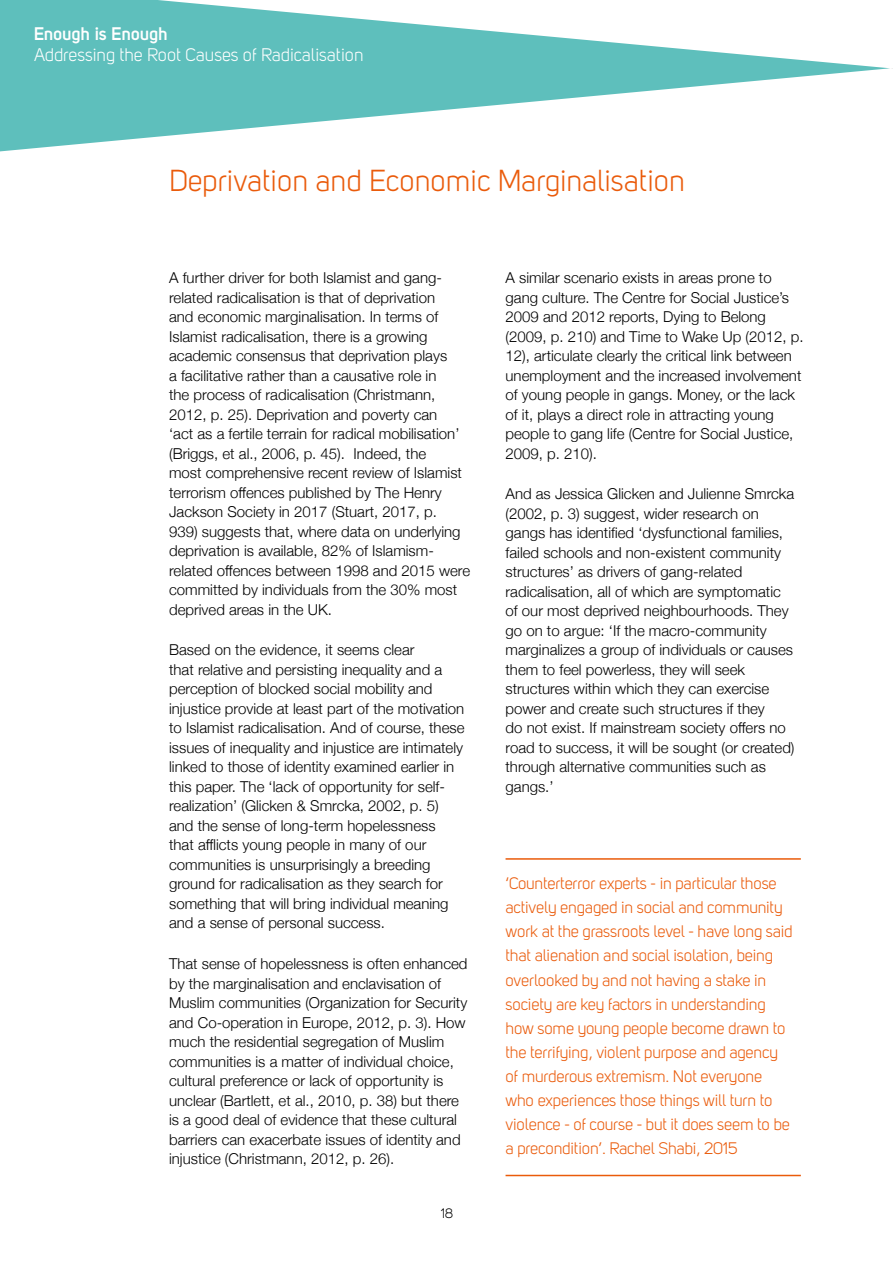
<style>
.page{position:relative;width:893px;height:1263px;background:#fff}
.page>*{position:absolute;margin:0;border:0;box-sizing:border-box;transform-origin:0 0}
.t1{font:30px "Uni Sans Book";color:#ea5b0b}
.t2{font:18px "Uni Sans Book";color:#fff}
.t3{font:700 18px "Uni Sans Semi";color:#fff}
.t4{font:16.5px/24px "Uni Sans Book";letter-spacing:-.01em;color:#ea5b0b}
.t5{font:300 15px/19.5px "Helvetica Neue";color:#000}
.t6{font:13.5px "Uni Sans Book";color:#000}
</style>
<div class="page">
<hr style="left:506px;top:858px;width:295px;height:2px;background:#ea5b0b">
<hr style="left:506px;top:1175px;width:295px;height:1px;background:#ea5b0b">
<svg style="left:0;top:0;width:890px;height:152px;fill:#5ebfbc"></svg>
<p class="t3" style="left:34px;top:23px;width:136px">Enough is Enough</p>
<p class="t2" style="left:34px;top:44px;width:331px">Addressing the Root Causes of Radicalisation</p>
<h1 class="t1" style="left:169px;top:164px;width:517px">Deprivation and Economic Marginalisation</h1>
<p class="t5" style="left:169px;top:267px;width:303px">A further driver for both Islamist and gang&shy;related radicalisation is that of deprivation<br>and economic marginalisation. In terms of Islamist radicalisation, there is a growing academic consensus that deprivation plays<br>a facilitative rather than a causative role in<br>the process of radicalisation (Christmann, 2012, p. 25). Deprivation and poverty can<br>‘act as a fertile terrain for radical mobilisation’ (Briggs, et al., 2006, p. 45). Indeed, the<br>most comprehensive recent review of Islamist terrorism offences published by The Henry Jackson Society in 2017 (Stuart, 2017, p.<br>939) suggests that, where data on underlying deprivation is available, 82% of Islamism&shy;related offences between 1998 and 2015 were committed by individuals from the 30% most deprived areas in the UK.</p>
<p class="t5" style="left:169px;top:639px;width:297px">Based on the evidence, it seems clear<br>that relative and persisting inequality and a perception of blocked social mobility and injustice provide at least part of the motivation to Islamist radicalisation. And of course, these issues of inequality and injustice are intimately linked to those of identity examined earlier in this paper. The ‘lack of opportunity for self&shy;realization’ (Glicken &amp; Smrcka, 2002, p. 5) and the sense of long-term hopelessness<br>that afflicts young people in many of our communities is unsurprisingly a breeding ground for radicalisation as they search for something that will bring individual meaning and a sense of personal success.</p>
<p class="t5" style="left:169px;top:953px;width:300px">That sense of hopelessness is often enhanced by the marginalisation and enclavisation of Muslim communities (Organization for Security and Co-operation in Europe, 2012, p. 3). How much the residential segregation of Muslim communities is a matter of individual choice, cultural preference or lack of opportunity is unclear (Bartlett, et al., 2010, p. 38) but there is a good deal of evidence that these cultural barriers can exacerbate issues of identity and injustice (Christmann, 2012, p. 26).</p>
<p class="t6" style="left:441px;top:1205px;width:14px">18</p>
<p class="t5" style="left:506px;top:267px;width:300px">A similar scenario exists in areas prone to gang culture. The Centre for Social Justice’s 2009 and 2012 reports, Dying to Belong (2009, p. 210) and Time to Wake Up (2012, p.<br>12), articulate clearly the critical link between unemployment and the increased involvement of young people in gangs. Money, or the lack of it, plays a direct role in attracting young people to gang life (Centre for Social Justice, 2009, p. 210).</p>
<p class="t5" style="left:506px;top:483px;width:290px">And as Jessica Glicken and Julienne Smrcka (2002, p. 3) suggest, wider research on gangs has identified ‘dysfunctional families, failed schools and non-existent community structures’ as drivers of gang-related radicalisation, all of which are symptomatic of our most deprived neighbourhoods. They go on to argue: ‘If the macro-community marginalizes a group of individuals or causes them to feel powerless, they will seek structures within which they can exercise power and create such structures if they<br>do not exist. If mainstream society offers no road to success, it will be sought (or created) through alternative communities such as gangs.’</p>
<p class="t4" style="left:506px;top:872px;width:289px">‘Counterterror experts - in particular those actively engaged in social and community work at the grassroots level - have long said that alienation and social isolation, being overlooked by and not having a stake in society are key factors in understanding how some young people become drawn to the terrifying, violent purpose and agency of murderous extremism. Not everyone who experiences those things will turn to violence - of course - but it does seem to be a precondition’. Rachel Shabi, 2015</p>
</div>
